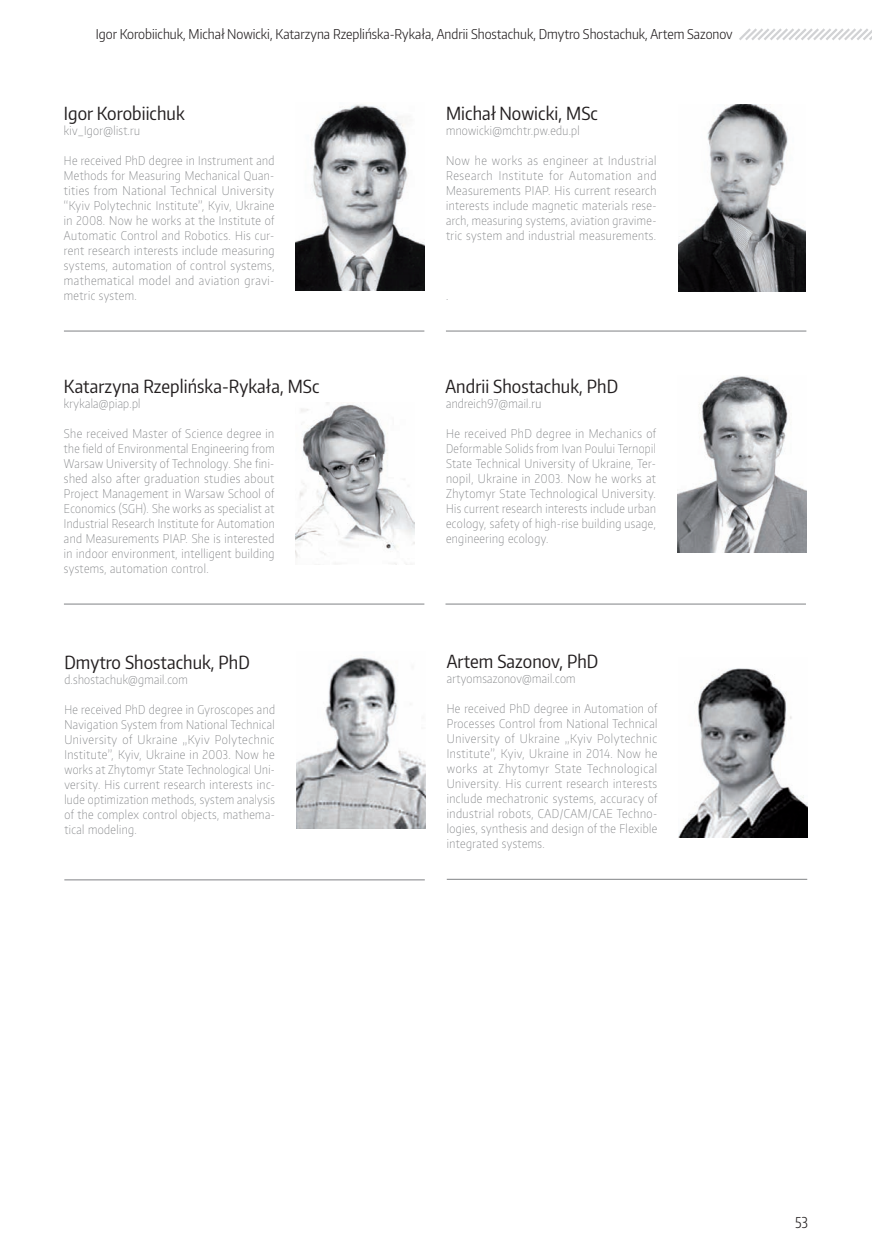
<style>
.page{position:relative;width:872px;height:1255px;background:#fff}
.page>*{position:absolute;margin:0;border:0;box-sizing:border-box;transform-origin:0 0}
.t1{font:18px "Encode Sans Condensed";letter-spacing:.005em;color:#231f20}
.t2{font:300 15px "Encode Sans Condensed";color:#231f20}
.t3{font:300 13.5px "Encode Sans Condensed";color:#231f20}
.t4{font:100 12px/15px "Encode Sans Condensed";letter-spacing:.035em;color:#76787b;text-align:justify}
</style>
<div class="page">
<hr style="left:64px;top:330px;width:360px;height:1px;background:#808285">
<hr style="left:445px;top:603px;width:361px;height:1px;background:#808285">
<hr style="left:64px;top:603px;width:360px;height:1px;background:#808285">
<hr style="left:447px;top:878px;width:360px;height:1px;background:#808285">
<hr style="left:446px;top:330px;width:360px;height:1px;background:#808285">
<img style="left:296px;top:104px;width:129px;height:186px">
<img style="left:677px;top:376px;width:129px;height:176px">
<img style="left:296px;top:403px;width:118px;height:161px">
<img style="left:678px;top:668px;width:129px;height:169px">
<img style="left:678px;top:104px;width:128px;height:187px">
<hr style="left:64px;top:879px;width:361px;height:1px;background:#808285">
<img style="left:296px;top:656px;width:129px;height:172px">
<svg style="left:739px;top:28px;width:133px;height:12px"></svg>
<p class="t3" style="left:96px;top:25px;width:638px">Igor Korobiichuk, Michał Nowicki, Katarzyna Rzeplińska-Rykała, Andrii Shostachuk, Dmytro Shostachuk, Artem Sazonov</p>
<h1 class="t1" style="left:64px;top:101px;width:122px">Igor Korobiichuk</h1>
<p class="t4" style="left:64px;top:122px;width:78px">kiv_Igor@list.ru</p>
<p class="t4" style="left:64px;top:152px;width:212px">He received PhD degree in Instrument and Methods for Measuring Mechanical Quan&shy;tities from National Technical University “Kyiv Polytechnic Institute”, Kyiv, Ukraine in 2008. Now he works at the Institute of Automatic Control and Robotics. His cur&shy;rent research interests include measuring systems, automation of control systems, mathematical model and aviation gravi&shy;metric system.</p>
<h1 class="t1" style="left:64px;top:374px;width:257px">Katarzyna Rzeplińska-Rykała, MSc</h1>
<p class="t4" style="left:64px;top:395px;width:78px">krykala@piap.pl</p>
<p class="t4" style="left:64px;top:425px;width:212px">She received Master of Science degree in the field of Environmental Engineering from Warsaw University of Technology. She fini&shy;shed also after graduation studies about Project Management in Warsaw School of Economics (SGH). She works as specialist at Industrial Research Institute for Automation and Measurements PIAP. She is interested in indoor environment, intelligent building systems, automation control.</p>
<h1 class="t1" style="left:64px;top:650px;width:187px">Dmytro Shostachuk, PhD</h1>
<p class="t4" style="left:64px;top:671px;width:125px">d.shostachuk@gmail.com</p>
<p class="t4" style="left:64px;top:701px;width:212px">He received PhD degree in Gyroscopes and Navigation System from National Technical University of Ukraine „Kyiv Polytechnic Institute”, Kyiv, Ukraine in 2003. Now he works at Zhytomyr State Technological Uni&shy;versity. His current research interests inc&shy;lude optimization methods, system analysis of the complex control objects, mathema&shy;tical modeling.</p>
<h1 class="t1" style="left:446px;top:101px;width:153px">Michał Nowicki, MSc</h1>
<p class="t4" style="left:446px;top:122px;width:135px">mnowicki@mchtr.pw.edu.pl</p>
<p class="t4" style="left:446px;top:152px;width:212px">Now he works as engineer at Industrial Research Institute for Automation and Measurements PIAP. His current research interests include magnetic materials rese&shy;arch, measuring systems, aviation gravime&shy;tric system and industrial measurements.</p>
<p class="t4" style="left:446px;top:287px;width:4px">.</p>
<h1 class="t1" style="left:445px;top:374px;width:174px">Andrii Shostachuk, PhD</h1>
<p class="t4" style="left:446px;top:395px;width:97px">andreich97@mail.ru</p>
<p class="t4" style="left:446px;top:425px;width:212px">He received PhD degree in Mechanics of Deformable Solids from Ivan Poului Ternopil State Technical University of Ukraine, Ter&shy;nopil, Ukraine in 2003. Now he works at Zhytomyr State Technological University.<br>His current research interests include urban ecology, safety of high-rise building usage, engineering ecology.</p>
<h1 class="t1" style="left:447px;top:649px;width:153px">Artem Sazonov, PhD</h1>
<p class="t4" style="left:447px;top:670px;width:130px">artyomsazonov@mail.com</p>
<p class="t4" style="left:447px;top:700px;width:212px">He received PhD degree in Automation of Processes Control from National Technical University of Ukraine „Kyiv Polytechnic Institute”, Kyiv, Ukraine in 2014. Now he works at Zhytomyr State Technological University. His current research interests include mechatronic systems, accuracy of industrial robots, CAD/CAM/CAE Techno&shy;logies, synthesis and design of the Flexible integrated systems.</p>
<p class="t2" style="left:795px;top:1212px;width:15px">53</p>
</div>
